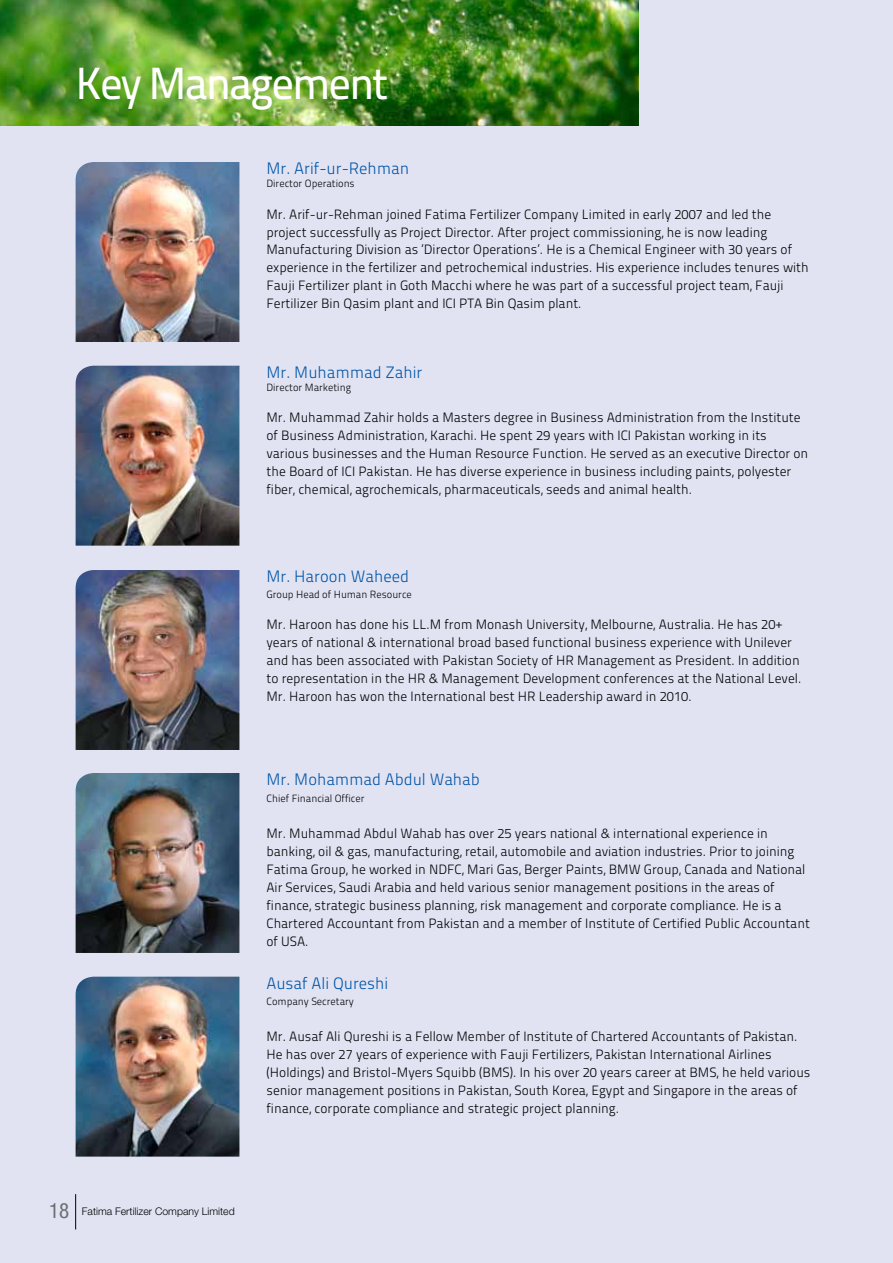
<style>
.page{position:relative;width:893px;height:1263px;background:#e1e3f3}
.page>*{position:absolute;margin:0;border:0;box-sizing:border-box;transform-origin:0 0}
.t1{font:45px "Titillium Maps 26 L 500 wt";letter-spacing:-.05em;color:#fff}
.t2{font:16.5px "Titillium Maps 26 L 250 wt";color:#0054a6}
.t3{font:13.5px/18px "Titillium Maps 26 L 250 wt";color:#000}
.t4{font:10.5px "Titillium Maps 26 L 250 wt";color:#000}
.t5{font:300 10.5px "Helvetica Neue LT Std";color:#000}
.s1{font-weight:400;font-stretch:condensed;font-size:21px;color:#6d6e71}
</style>
<div class="page">
<img style="left:0;top:0;width:638px;height:125px">
<img style="left:76px;top:977px;width:163px;height:179px">
<img style="left:76px;top:773px;width:163px;height:180px">
<img style="left:76px;top:366px;width:163px;height:180px">
<img style="left:76px;top:570px;width:163px;height:180px">
<img style="left:76px;top:162px;width:163px;height:180px">
<hr style="left:75px;top:1194px;width:1px;height:35px;background:#000">
<p class="t1" style="left:76px;top:49px;width:314px">Key Management</p>
<p class="t2" style="left:266px;top:157px;width:144px">Mr. Arif-ur-Rehman</p>
<p class="t4" style="left:266px;top:176px;width:90px">Director Operations</p>
<p class="t3" style="left:266px;top:204px;width:544px">Mr. Arif-ur-Rehman joined Fatima Fertilizer Company Limited in early 2007 and led the project successfully as Project Director. After project commissioning, he is now leading Manufacturing Division as ‘Director Operations’. He is a Chemical Engineer with 30 years of experience in the fertilizer and petrochemical industries. His experience includes tenures with Fauji Fertilizer plant in Goth Macchi where he was part of a successful project team, Fauji Fertilizer Bin Qasim plant and ICI PTA Bin Qasim plant.</p>
<p class="t2" style="left:266px;top:360px;width:157px">Mr. Muhammad Zahir</p>
<p class="t4" style="left:266px;top:379px;width:86px">Director Marketing</p>
<p class="t3" style="left:266px;top:408px;width:543px">Mr. Muhammad Zahir holds a Masters degree in Business Administration from the Institute of Business Administration, Karachi. He spent 29 years with ICI Pakistan working in its various businesses and the Human Resource Function. He served as an executive Director on the Board of ICI Pakistan. He has diverse experience in business including paints, polyester fiber, chemical, agrochemicals, pharmaceuticals, seeds and animal health.</p>
<p class="t2" style="left:266px;top:564px;width:144px">Mr. Haroon Waheed</p>
<p class="t4" style="left:266px;top:586px;width:147px">Group Head of Human Resource</p>
<p class="t3" style="left:266px;top:615px;width:536px">Mr. Haroon has done his LL.M from Monash University, Melbourne, Australia. He has 20+ years of national &amp; international broad based functional business experience with Unilever and has been associated with Pakistan Society of HR Management as President. In addition to representation in the HR &amp; Management Development conferences at the National Level.<br>Mr. Haroon has won the International best HR Leadership award in 2010.</p>
<p class="t2" style="left:266px;top:767px;width:215px">Mr. Mohammad Abdul Wahab</p>
<p class="t4" style="left:266px;top:790px;width:100px">Chief Financial Officer</p>
<p class="t3" style="left:266px;top:823px;width:545px">Mr. Muhammad Abdul Wahab has over 25 years national &amp; international experience in banking, oil &amp; gas, manufacturing, retail, automobile and aviation industries. Prior to joining Fatima Group, he worked in NDFC, Mari Gas, Berger Paints, BMW Group, Canada and National Air Services, Saudi Arabia and held various senior management positions in the areas of finance, strategic business planning, risk management and corporate compliance. He is a Chartered Accountant from Pakistan and a member of Institute of Certified Public Accountant of USA.</p>
<p class="t2" style="left:266px;top:971px;width:123px">Ausaf Ali Qureshi</p>
<p class="t4" style="left:266px;top:994px;width:89px">Company Secretary</p>
<p class="t3" style="left:266px;top:1027px;width:545px">Mr. Ausaf Ali Qureshi is a Fellow Member of Institute of Chartered Accountants of Pakistan.<br>He has over 27 years of experience with Fauji Fertilizers, Pakistan International Airlines (Holdings) and Bristol-Myers Squibb (BMS). In his over 20 years career at BMS, he held various senior management positions in Pakistan, South Korea, Egypt and Singapore in the areas of finance, corporate compliance and strategic project planning.</p>
<p class="t5" style="left:49px;top:1205px;width:187px"><span class="s1">18</span> Fatima Fertilizer Company Limited</p>
</div>
